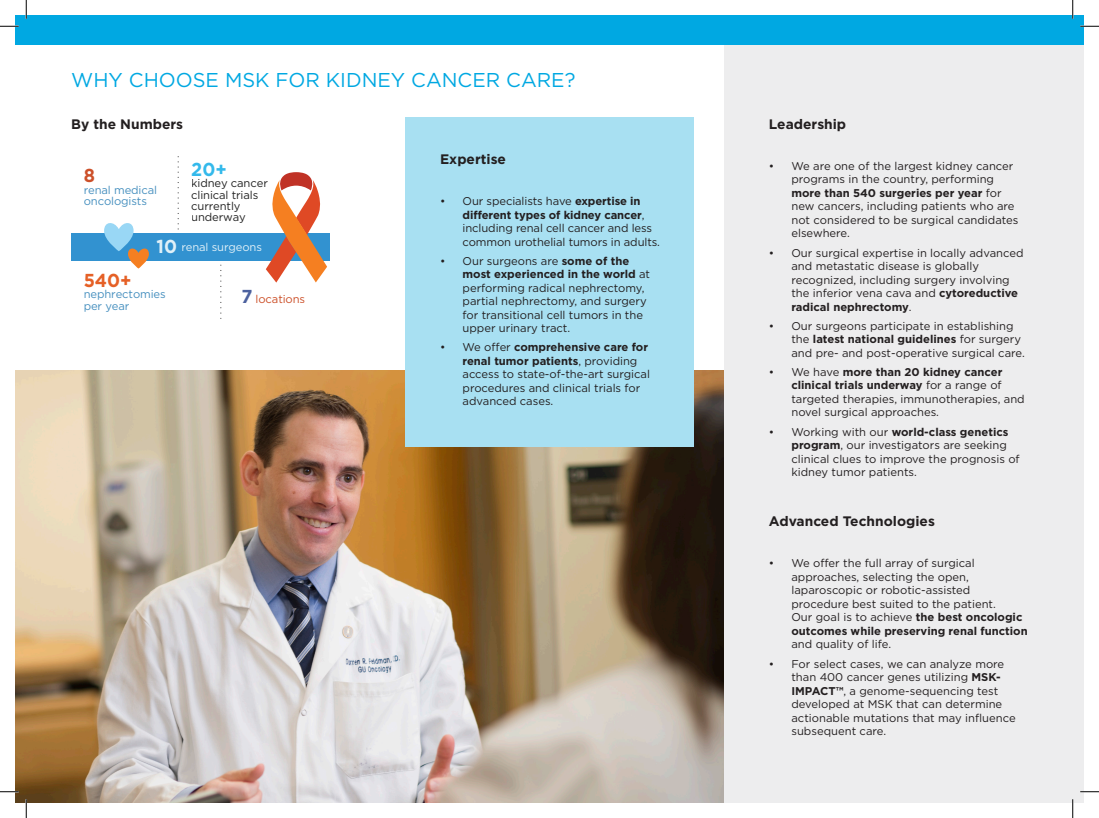
<style>
.page{position:relative;width:1099px;height:818px;background:#fff}
.page>*{position:absolute;margin:0;border:0;box-sizing:border-box;transform-origin:0 0}
.t1{font:20px "Gotham";color:#00a8e2}
.t2{font:700 18.75px "Gotham";color:#e56026;scale:.95 1}
.t3{font:700 18.75px "Gotham";color:#33b9eb;scale:.95 1}
.t4{font:700 18.75px "Gotham";color:#cc5029;scale:.95 1}
.t5{font:700 13.75px "Gotham";color:#231f20}
.t6{font:11.25px/13.5px "Gotham";color:#231f20}
.t7{font:11.25px/11.2px "Gotham";letter-spacing:-.01em;color:#242424}
.t8{font:11.25px/11.2px "Gotham";letter-spacing:-.01em;color:#4790bf}
.t9{font:11.25px "Gotham";letter-spacing:-.01em;color:#e0f0f8}
.t10{font:11.25px "Gotham";letter-spacing:-.01em;color:#cc5029}
.s1{font-weight:700;font-size:18.75px}
.s2{font-weight:700;font-size:18.75px;color:#4c619e}
.s3{font-weight:700}
</style>
<div class="page">
<img style="left:15px;top:370px;width:709px;height:432px">
<div style="left:405px;top:118px;width:289px;height:329px;background:#a8e0f2"></div>
<svg style="left:178px;top:156px;width:1px;height:73px"></svg>
<div style="left:71px;top:234px;width:259px;height:27px;background:#3292d0"></div>
<svg style="left:220px;top:265px;width:1px;height:54px"></svg>
<svg style="left:266px;top:172px;width:61px;height:110px"></svg>
<svg style="left:104px;top:223px;width:45px;height:45px"></svg>
<div style="left:724px;top:15px;width:360px;height:787px;background:#ededee"></div>
<div style="left:15px;top:15px;width:1069px;height:29px;background:#00a8e2"></div>
<svg style="left:0;top:25px;width:19px;height:2px"></svg>
<svg style="left:1080px;top:25px;width:19px;height:2px"></svg>
<svg style="left:0;top:790px;width:19px;height:2px"></svg>
<svg style="left:1080px;top:791px;width:19px;height:1px"></svg>
<svg style="left:25px;top:0;width:2px;height:19px"></svg>
<svg style="left:25px;top:799px;width:2px;height:19px"></svg>
<svg style="left:1072px;top:0;width:1px;height:19px"></svg>
<svg style="left:1072px;top:799px;width:1px;height:19px"></svg>
<p class="t1" style="left:71px;top:67px;width:506px">WHY CHOOSE MSK FOR KIDNEY CANCER CARE?</p>
<p class="t5" style="left:71px;top:115px;width:113px">By the Numbers</p>
<p class="t4" style="left:84px;top:163px;width:13px">8</p>
<p class="t8" style="left:84px;top:184px;width:75px">renal medical oncologists</p>
<p class="t3" style="left:191px;top:157px;width:39px">20+</p>
<p class="t7" style="left:191px;top:177px;width:78px">kidney cancer clinical trials currently underway</p>
<p class="t9" style="left:156px;top:239px;width:107px"><span class="s1">10</span> renal surgeons</p>
<p class="t2" style="left:84px;top:268px;width:52px">540+</p>
<p class="t8" style="left:84px;top:288px;width:84px">nephrectomies per year</p>
<p class="t10" style="left:241px;top:291px;width:65px"><span class="s2">7</span> locations</p>
<p class="t5" style="left:440px;top:150px;width:67px">Expertise</p>
<p class="t6" style="left:462px;top:194px;width:199px;text-indent:-22px">• Our specialists have <span class="s3">expertise in different types of kidney cancer</span>, including renal cell cancer and less common urothelial tumors in adults.</p>
<p class="t6" style="left:462px;top:254px;width:189px;text-indent:-22px">• Our surgeons are <span class="s3">some of the most experienced in the world</span> at performing radical nephrectomy, partial nephrectomy, and surgery for transitional cell tumors in the upper urinary tract.</p>
<p class="t6" style="left:462px;top:340px;width:189px;text-indent:-22px">• We offer <span class="s3">comprehensive care for renal tumor patients</span>, providing access to state-of-the-art surgical procedures and clinical trials for advanced cases.</p>
<p class="t5" style="left:769px;top:115px;width:79px">Leadership</p>
<p class="t6" style="left:791px;top:159px;width:229px;text-indent:-22px">• We are one of the largest kidney cancer programs in the country, performing <span class="s3">more than 540 surgeries per year</span> for new cancers, including patients who are not considered to be surgical candidates elsewhere.</p>
<p class="t6" style="left:791px;top:245px;width:234px;text-indent:-22px">• Our surgical expertise in locally advanced and metastatic disease is globally recognized, including surgery involving the inferior vena cava and <span class="s3">cytoreductive radical nephrectomy</span>.</p>
<p class="t6" style="left:791px;top:319px;width:235px;text-indent:-22px">• Our surgeons participate in establishing the <span class="s3">latest national guidelines</span> for surgery and pre- and post-operative surgical care.</p>
<p class="t6" style="left:791px;top:365px;width:235px;text-indent:-22px">• We have <span class="s3">more than 20 kidney cancer clinical trials underway</span> for a range of targeted therapies, immunotherapies, and novel surgical approaches.</p>
<p class="t6" style="left:791px;top:424px;width:230px;text-indent:-22px">• Working with our <span class="s3">world-class genetics program</span>, our investigators are seeking clinical clues to improve the prognosis of kidney tumor patients.</p>
<p class="t5" style="left:769px;top:512px;width:167px">Advanced Technologies</p>
<p class="t6" style="left:791px;top:556px;width:238px;text-indent:-22px">• We offer the full array of surgical approaches, selecting the open, laparoscopic or robotic-assisted procedure best suited to the patient.<br>Our goal is to achieve <span class="s3">the best oncologic outcomes while preserving renal function </span>and quality of life.</p>
<p class="t6" style="left:791px;top:656px;width:226px;text-indent:-22px">• For select cases, we can analyze more than 400 cancer genes utilizing <span class="s3">MSK-IMPACT™</span>, a genome-sequencing test developed at MSK that can determine actionable mutations that may influence subsequent care.</p>
</div>
